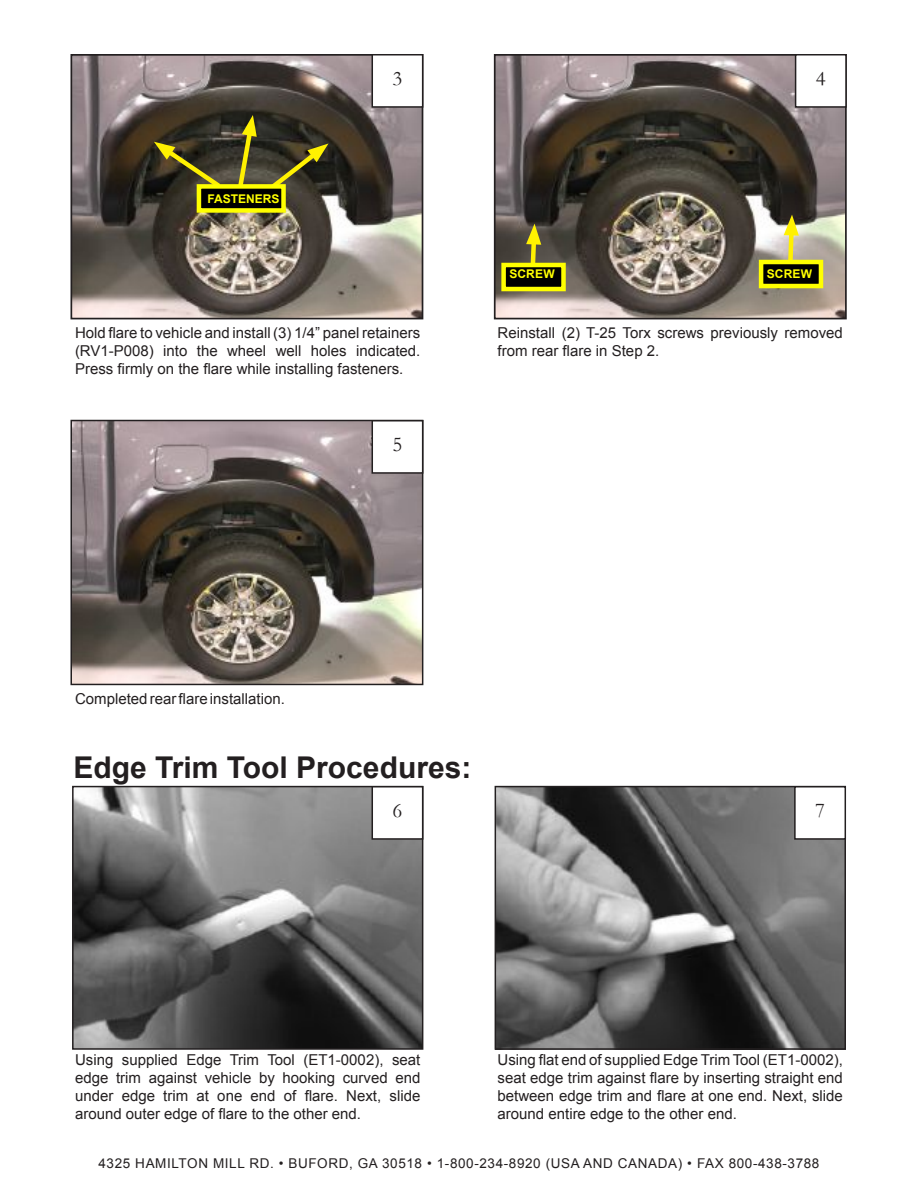
<style>
.page{position:relative;width:918px;height:1188px;background:#fff}
.page>*{position:absolute;margin:0;border:0;box-sizing:border-box;transform-origin:0 0}
.t1{font:700 30px "Arial";color:#231f20}
.t2{font:21px "Garamond";color:#231f20}
.t3{font:15px/18px "Arial";color:#231f20;text-align:justify}
.t4{font:13.5px "Arial";letter-spacing:.045em;color:#231f20}
.t5{font:700 12px "Arial";letter-spacing:.005em;color:#ff0}
</style>
<div class="page">
<img style="left:73px;top:423px;width:347px;height:259px">
<div style="left:70px;top:420px;width:353px;height:265px;border:2px solid #231f20"></div>
<img style="left:497px;top:57px;width:347px;height:259px">
<div style="left:494px;top:54px;width:353px;height:265px;border:2px solid #231f20"></div>
<img style="left:74px;top:57px;width:346px;height:259px">
<div style="left:71px;top:54px;width:352px;height:265px;border:2px solid #231f20"></div>
<img style="left:498px;top:789px;width:345px;height:258px">
<div style="left:495px;top:786px;width:351px;height:264px;border:2px solid #231f20"></div>
<img style="left:75px;top:789px;width:345px;height:258px">
<div style="left:72px;top:786px;width:351px;height:264px;border:2px solid #231f20"></div>
<svg style="left:154px;top:142px;width:71px;height:50px;background:#4c461f"></svg>
<svg style="left:235px;top:115px;width:22px;height:69px;background:#6c6725"></svg>
<svg style="left:266px;top:144px;width:62px;height:49px;background:#4f4a23"></svg>
<div style="left:197px;top:184px;width:89px;height:29px;background:#000;border:4px solid #ff0"></div>
<svg style="left:784px;top:215px;width:15px;height:45px"></svg>
<svg style="left:526px;top:224px;width:15px;height:39px"></svg>
<div style="left:759px;top:260px;width:64px;height:28px;background:#000;border:4px solid #ff0"></div>
<div style="left:501px;top:263px;width:65px;height:28px;background:#000;border:4px solid #ff0"></div>
<div style="left:372px;top:421px;width:51px;height:52px;background:#fff"></div>
<div style="left:372px;top:420px;width:51px;height:54px;border:2px solid #231f20"></div>
<div style="left:372px;top:55px;width:51px;height:52px;background:#fff"></div>
<div style="left:372px;top:54px;width:51px;height:54px;border:2px solid #231f20"></div>
<div style="left:796px;top:55px;width:50px;height:52px;background:#fff"></div>
<div style="left:795px;top:54px;width:52px;height:54px;border:2px solid #231f20"></div>
<div style="left:372px;top:787px;width:51px;height:52px;background:#fff"></div>
<div style="left:372px;top:786px;width:51px;height:54px;border:2px solid #231f20"></div>
<div style="left:795px;top:787px;width:50px;height:52px;background:#fff"></div>
<div style="left:794px;top:786px;width:52px;height:54px;border:2px solid #231f20"></div>
<p class="t5" style="left:207px;top:191px;width:74px">FASTENERS</p>
<p class="t2" style="left:393px;top:66px;width:11px">3</p>
<p class="t2" style="left:816px;top:66px;width:11px">4</p>
<p class="t5" style="left:509px;top:266px;width:47px">SCREW</p>
<p class="t5" style="left:767px;top:266px;width:47px">SCREW</p>
<p class="t3" style="left:75px;top:324px;width:347px">Hold flare to vehicle and install (3) 1/4” panel retainers (RV1-P008) into the wheel well holes indicated.<br>Press firmly on the flare while installing fasteners.</p>
<p class="t2" style="left:393px;top:432px;width:11px">5</p>
<p class="t3" style="left:498px;top:324px;width:347px">Reinstall (2) T-25 Torx screws previously removed from rear flare in Step 2.</p>
<p class="t3" style="left:75px;top:690px;width:211px">Completed rear flare installation.</p>
<p class="t1" style="left:74px;top:747px;width:399px">Edge Trim Tool Procedures:</p>
<p class="t2" style="left:393px;top:798px;width:11px">6</p>
<p class="t2" style="left:815px;top:798px;width:11px">7</p>
<p class="t3" style="left:75px;top:1051px;width:347px">Using supplied Edge Trim Tool (ET1-0002), seat edge trim against vehicle by hooking curved end under edge trim at one end of flare. Next, slide around outer edge of flare to the other end.</p>
<p class="t3" style="left:498px;top:1051px;width:347px">Using flat end of supplied Edge Trim Tool (ET1-0002), seat edge trim against flare by inserting straight end between edge trim and flare at one end. Next, slide around entire edge to the other end.</p>
<p class="t4" style="left:99px;top:1154px;width:722px">4325 HAMILTON MILL RD. • BUFORD, GA 30518 • 1-800-234-8920 (USA AND CANADA) • FAX 800-438-3788</p>
</div>
